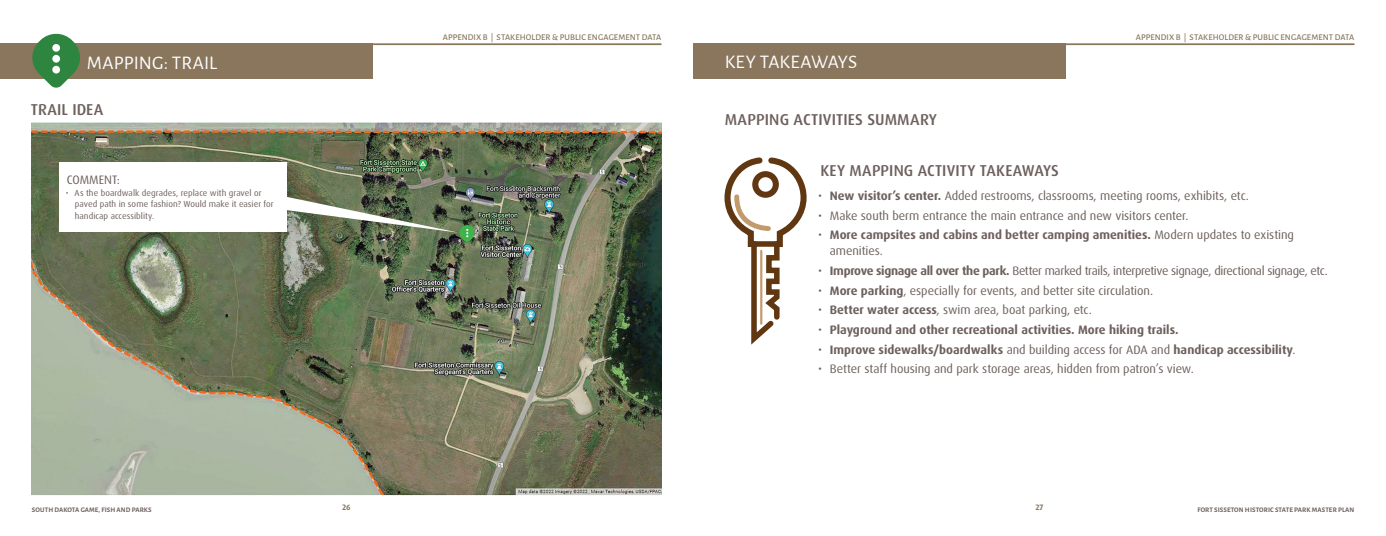
<style>
.page{position:relative;width:1386px;height:536px;background:#fff}
.page>*{position:absolute;margin:0;border:0;box-sizing:border-box;transform-origin:0 0}
.t1{font:19.25px "Alegreya Sans";letter-spacing:.005em;color:#fff}
.t2{font:500 15.75px "Dax Pro";letter-spacing:.01em;color:#6d605d}
.t3{font:12.25px "Dax Pro";letter-spacing:-.005em;color:#6d605d}
.t4{font:700 12.25px/15.8px "Dax Pro";color:#6d605d}
.t5{font:12.25px "Dax Pro";letter-spacing:-.03em;color:#6d605d}
.t6{font:8.75px/11.4px "Dax Pro";letter-spacing:.005em;color:#6d605d}
.t7{font:500 8.75px "Alegreya Sans";letter-spacing:.01em;color:#89765d}
.t8{font:700 7.88px "Dax Pro";color:#89765d}
.t9{font:700 7px "Alegreya Sans";letter-spacing:.02em;color:#6d605d}
.s1{font-weight:700}
.s2{font-weight:400}
</style>
<div class="page">
<hr style="left:0;top:43px;width:662px;height:2px;background:#89765d">
<hr style="left:724px;top:43px;width:630px;height:2px;background:#89765d">
<div style="left:0;top:43px;width:372px;height:36px;background:#89765d"></div>
<div style="left:693px;top:43px;width:372px;height:36px;background:#89765d"></div>
<img style="left:32px;top:122px;width:629px;height:373px">
<div style="left:59px;top:162px;width:227px;height:69px;background:#fff"></div>
<svg style="left:286px;top:197px;width:173px;height:35px"></svg>
<svg style="left:32px;top:33px;width:48px;height:55px"></svg>
<div style="left:52px;top:44px;width:8px;height:8px;background:#fff;border-radius:50%"></div>
<div style="left:52px;top:55px;width:8px;height:8px;background:#fff;border-radius:50%"></div>
<div style="left:52px;top:66px;width:8px;height:7px;background:#fff;border-radius:50%"></div>
<svg style="left:727px;top:157px;width:80px;height:187px"></svg>
<hr style="left:760px;top:251px;width:2px;height:72px;background:#c39a6b">
<h1 class="t1" style="left:87px;top:49px;width:132px">MAPPING: TRAIL</h1>
<p class="t2" style="left:31px;top:99px;width:74px">TRAIL IDEA</p>
<p class="t3" style="left:67px;top:172px;width:55px">COMMENT:</p>
<p class="t6" style="left:75px;top:187px;width:200px;text-indent:-9px">• As the boardwalk degrades, replace with gravel or paved path in some fashion? Would make it easier for handicap accessiblity.</p>
<p class="t9" style="left:32px;top:504px;width:121px">SOUTH DAKOTA GAME, FISH AND PARKS</p>
<p class="t7" style="left:443px;top:30px;width:220px">APPENDIX B | STAKEHOLDER &amp; PUBLIC ENGAGEMENT DATA</p>
<p class="t7" style="left:1136px;top:30px;width:220px">APPENDIX B | STAKEHOLDER &amp; PUBLIC ENGAGEMENT DATA</p>
<h1 class="t1" style="left:725px;top:48px;width:134px">KEY TAKEAWAYS</h1>
<p class="t2" style="left:725px;top:110px;width:214px">MAPPING ACTIVITIES SUMMARY</p>
<p class="t2" style="left:820px;top:161px;width:240px">KEY MAPPING ACTIVITY TAKEAWAYS</p>
<p class="t3" style="left:818px;top:188px;width:432px">• <span class="s1">New visitor’s center.</span> Added restrooms, classrooms, meeting rooms, exhibits, etc.</p>
<p class="t3" style="left:818px;top:207px;width:372px">• Make south berm entrance the main entrance and new visitors center.</p>
<p class="t4" style="left:830px;top:227px;width:466px;text-indent:-11px"><span class="s2">•</span> More campsites and cabins and better camping amenities. <span class="s2">Modern updates to existing amenities.</span></p>
<p class="t5" style="left:818px;top:262px;width:511px">• <span class="s1">Improve signage all over the park.</span> Better marked trails, interpretive signage, directional signage, etc.</p>
<p class="t3" style="left:818px;top:282px;width:336px">• <span class="s1">More parking</span>, especially for events, and better site circulation.</p>
<p class="t3" style="left:818px;top:302px;width:275px">• <span class="s1">Better water access</span>, swim area, boat parking, etc.</p>
<p class="t4" style="left:818px;top:322px;width:362px"><span class="s2">•</span> Playground and other recreational activities. More hiking trails.</p>
<p class="t4" style="left:818px;top:341px;width:479px"><span class="s2">•</span> Improve sidewalks/boardwalks <span class="s2">and building access for ADA and</span> handicap accessibility<span class="s2">.</span></p>
<p class="t3" style="left:818px;top:361px;width:377px">• Better staff housing and park storage areas, hidden from patron’s view.</p>
<p class="t8" style="left:342px;top:502px;width:10px">26</p>
<p class="t8" style="left:1035px;top:502px;width:10px">27</p>
<p class="t9" style="left:1197px;top:504px;width:159px">FORT SISSETON HISTORIC STATE PARK MASTER PLAN</p>
</div>
